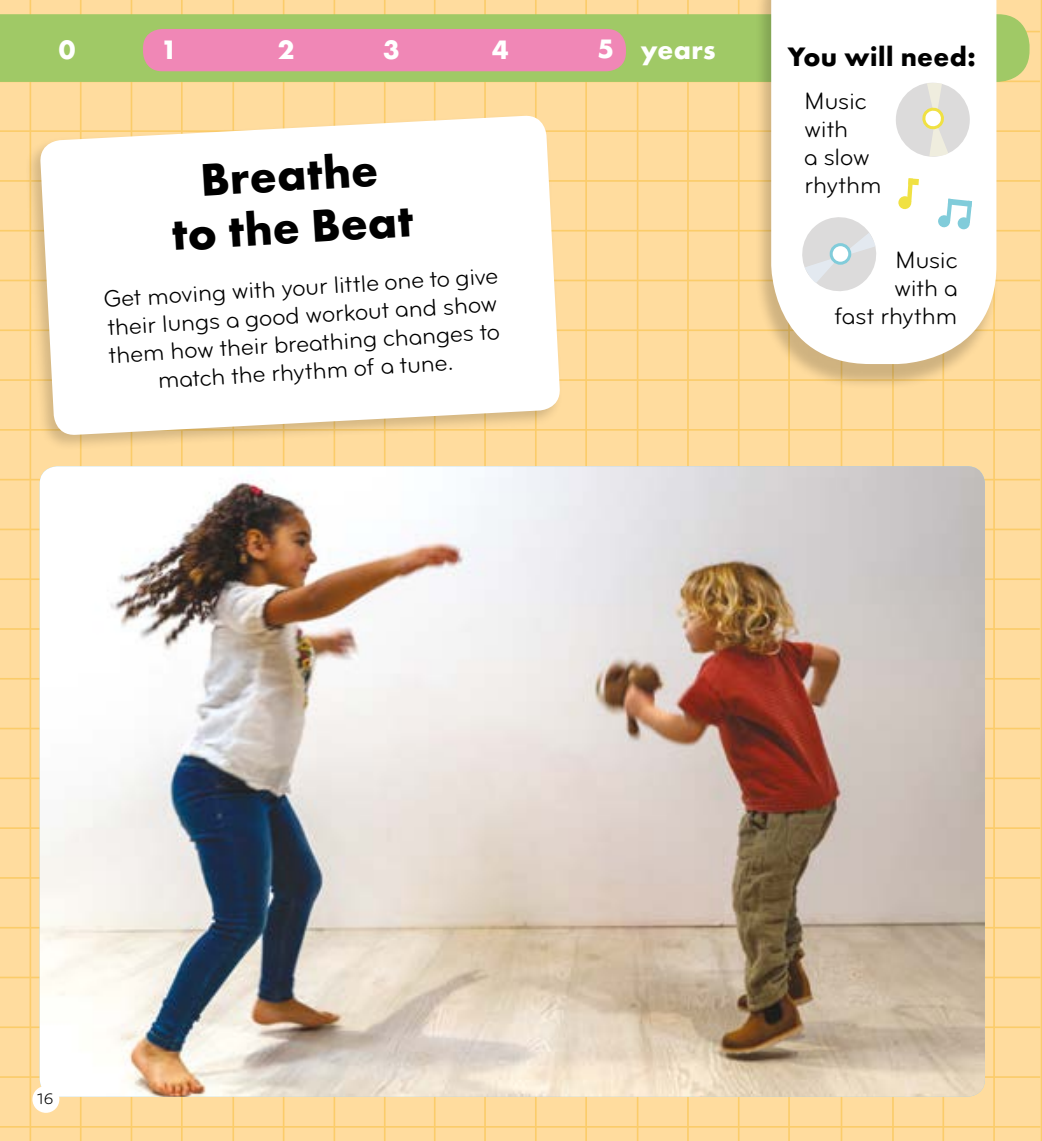
<style>
.page{position:relative;width:1042px;height:1141px;background:#ffdc9e}
.page>*{position:absolute;margin:0;border:0;box-sizing:border-box;transform-origin:0 0}
.t1{font:700 42px "Futura";color:#000}
.t2{font:24.5px/28px "Okido";letter-spacing:-.025em;color:#000}
.t3{font:700 24.5px "Futura";letter-spacing:.015em;color:#000}
.t4{font:700 24.5px "Futura";letter-spacing:.01em;color:#fff}
.t5{font:15.75px "Okido";color:#000}
</style>
<div class="page">
<hr style="left:30px;top:0;width:1px;height:1141px;background:#fbcc6a">
<hr style="left:80px;top:0;width:2px;height:1141px;background:#fbcc6a">
<hr style="left:131px;top:0;width:1px;height:1141px;background:#fbcc6a">
<hr style="left:181px;top:0;width:2px;height:1141px;background:#fbcc6a">
<hr style="left:232px;top:0;width:2px;height:1141px;background:#fbcc6a">
<hr style="left:283px;top:0;width:1px;height:1141px;background:#fbcc6a">
<hr style="left:333px;top:0;width:2px;height:1141px;background:#fbcc6a">
<hr style="left:384px;top:0;width:1px;height:1141px;background:#fbcc6a">
<hr style="left:434px;top:0;width:1px;height:1141px;background:#fbcc6a">
<hr style="left:484px;top:0;width:2px;height:1141px;background:#fbcc6a">
<hr style="left:535px;top:0;width:1px;height:1141px;background:#fbcc6a">
<hr style="left:585px;top:0;width:2px;height:1141px;background:#fbcc6a">
<hr style="left:637px;top:0;width:1px;height:1141px;background:#fbcc6a">
<hr style="left:687px;top:0;width:2px;height:1141px;background:#fbcc6a">
<hr style="left:738px;top:0;width:1px;height:1141px;background:#fbcc6a">
<hr style="left:788px;top:0;width:2px;height:1141px;background:#fbcc6a">
<hr style="left:840px;top:0;width:2px;height:1141px;background:#fbcc6a">
<hr style="left:892px;top:0;width:2px;height:1141px;background:#fbcc6a">
<hr style="left:942px;top:0;width:2px;height:1141px;background:#fbcc6a">
<hr style="left:993px;top:0;width:2px;height:1141px;background:#fbcc6a">
<hr style="left:1040px;top:0;width:2px;height:1141px;background:#fbcc6a">
<hr style="left:0;top:31px;width:1040px;height:1px;background:#fbcc6a">
<hr style="left:0;top:81px;width:1040px;height:1px;background:#fbcc6a">
<hr style="left:0;top:130px;width:1040px;height:2px;background:#fbcc6a">
<hr style="left:0;top:180px;width:1040px;height:2px;background:#fbcc6a">
<hr style="left:0;top:230px;width:1040px;height:2px;background:#fbcc6a">
<hr style="left:0;top:280px;width:1040px;height:1px;background:#fbcc6a">
<hr style="left:0;top:329px;width:1040px;height:2px;background:#fbcc6a">
<hr style="left:0;top:379px;width:1040px;height:2px;background:#fbcc6a">
<hr style="left:0;top:429px;width:1040px;height:2px;background:#fbcc6a">
<hr style="left:0;top:479px;width:1040px;height:1px;background:#fbcc6a">
<hr style="left:0;top:529px;width:1040px;height:1px;background:#fbcc6a">
<hr style="left:0;top:578px;width:1040px;height:2px;background:#fbcc6a">
<hr style="left:0;top:628px;width:1040px;height:2px;background:#fbcc6a">
<hr style="left:0;top:678px;width:1040px;height:2px;background:#fbcc6a">
<hr style="left:0;top:728px;width:1040px;height:1px;background:#fbcc6a">
<hr style="left:0;top:777px;width:1040px;height:2px;background:#fbcc6a">
<hr style="left:0;top:827px;width:1040px;height:2px;background:#fbcc6a">
<hr style="left:0;top:877px;width:1040px;height:2px;background:#fbcc6a">
<hr style="left:0;top:927px;width:1040px;height:1px;background:#fbcc6a">
<hr style="left:0;top:977px;width:1040px;height:1px;background:#fbcc6a">
<hr style="left:0;top:1026px;width:1040px;height:2px;background:#fbcc6a">
<hr style="left:0;top:1076px;width:1040px;height:2px;background:#fbcc6a">
<hr style="left:0;top:1126px;width:1040px;height:2px;background:#fbcc6a">
<div style="left:0;top:14px;width:1029px;height:68px;background:#a0c966"></div>
<div style="left:755px;top:0;width:243px;height:390px;background:#000;opacity:.19"></div>
<svg style="left:771px;top:0;width:225px;height:364px;background:#fbf7ee"></svg>
<div style="left:143px;top:29px;width:483px;height:42px;background:#f087b6;border-radius:19px"></div>
<div style="left:24px;top:112px;width:539px;height:340px;background:#000;opacity:.17"></div>
<svg style="left:39px;top:115px;width:522px;height:321px;background:#fdf9f3"></svg>
<svg style="left:767px;top:60px;width:218px;height:272px;background:#f7f7f4"></svg>
<img style="left:40px;top:466px;width:945px;height:631px">
<div style="left:32px;top:1086px;width:27px;height:27px;background:#fff;border-radius:50%"></div>
<p class="t4" style="left:59px;top:38px;width:18px">0</p>
<p class="t4" style="left:161px;top:39px;width:18px">1</p>
<p class="t4" style="left:278px;top:39px;width:18px">2</p>
<p class="t4" style="left:383px;top:39px;width:18px">3</p>
<p class="t4" style="left:492px;top:39px;width:18px">4</p>
<p class="t4" style="left:597px;top:39px;width:119px">5 years</p>
<h1 class="t1" style="left:199px;top:162px;width:179px;rotate:-4deg">Breathe</h1>
<h1 class="t1" style="left:170px;top:217px;width:243px;rotate:-4deg">to the Beat</h1>
<p class="t2" style="left:103px;top:289px;width:397px;text-align:center;rotate:-4deg">G et m oving with your little one to give their lungs a good workout and show them how their breathing changes to m atch the rhythm of a tune.</p>
<p class="t3" style="left:788px;top:46px;width:189px">You will need:</p>
<p class="t2" style="left:804px;top:89px;width:67px">Music with<br>a slow</p>
<p class="t2" style="left:804px;top:173px;width:79px">rhythm</p>
<p class="t2" style="left:834px;top:248px;width:125px;text-align:right">Music<br>with a<br>fast rhythm</p>
<p class="t5" style="left:37px;top:1093px;width:18px">16</p>
</div>
